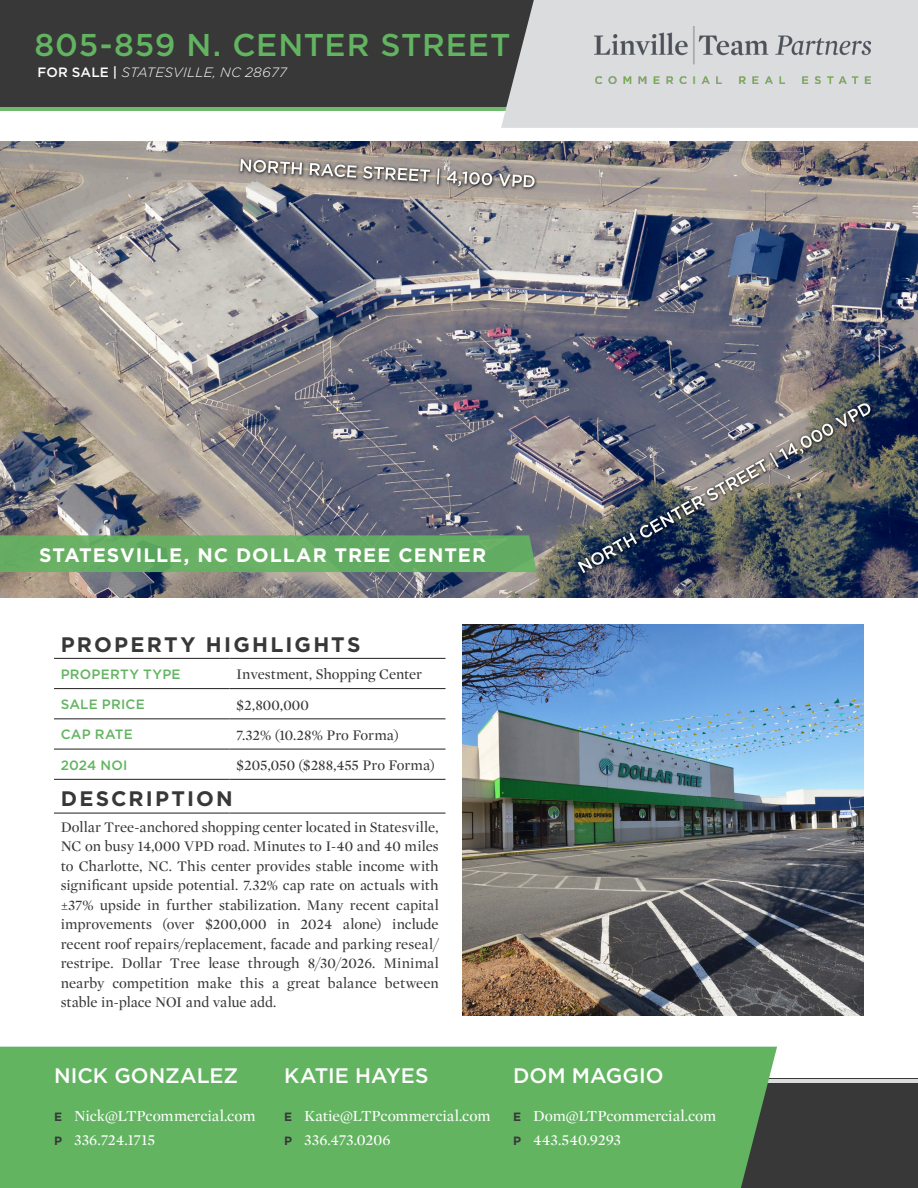
<style>
.page{position:relative;width:918px;height:1188px;background:#fff}
.page>*{position:absolute;margin:0;border:0;box-sizing:border-box;transform-origin:0 0}
.t1{font:500 31.5px "Gotham";letter-spacing:.025em;color:#63b461}
.t2{font:500 21px "Gotham";color:#fff}
.t3{font:700 21px "Gotham";letter-spacing:.105em;color:#383839}
.t4{font:700 19.5px "Gotham";letter-spacing:.045em;color:#fff}
.t5{font:15.75px/24px "Mercury Display";letter-spacing:-.005em;color:#fff}
.t6{font:15px/19.5px "Mercury Display";color:#383839;text-align:justify}
.t7{font:500 13.5px "Gotham";letter-spacing:.015em;color:#63b461}
.t8{font:italic 300 13.5px "Gotham";letter-spacing:.015em;color:#fff}
.s1{font-weight:500;font-style:normal}
.s2{font-family:"Gotham";font-weight:700;font-size:12px;color:#383839}
</style>
<div class="page">
<div style="left:0;top:1079px;width:918px;height:109px;background:#383839"></div>
<div style="left:0;top:0;width:918px;height:110px;background:#383839"></div>
<hr style="left:0;top:107px;width:918px;height:3px;background:#71b96c">
<div style="left:501px;top:0;width:417px;height:128px;background:#dbdcde"></div>
<img style="left:594px;top:26px;width:277px;height:58px">
<hr style="left:0;top:1079px;width:918px;height:3px;background:#dbdcde">
<div style="left:0;top:1047px;width:777px;height:141px;background:#63b461"></div>
<img style="left:0;top:142px;width:918px;height:455px">
<hr style="left:54px;top:688px;width:176px;height:1px;background:#231f20">
<hr style="left:230px;top:688px;width:216px;height:1px;background:#231f20">
<hr style="left:54px;top:718px;width:176px;height:1px;background:#231f20">
<hr style="left:230px;top:718px;width:216px;height:1px;background:#231f20">
<hr style="left:54px;top:749px;width:176px;height:1px;background:#231f20">
<hr style="left:230px;top:749px;width:216px;height:1px;background:#231f20">
<hr style="left:54px;top:779px;width:176px;height:1px;background:#231f20">
<hr style="left:230px;top:779px;width:216px;height:1px;background:#231f20">
<hr style="left:54px;top:658px;width:176px;height:1px;background:#231f20">
<hr style="left:230px;top:658px;width:216px;height:1px;background:#231f20">
<hr style="left:54px;top:813px;width:176px;height:1px;background:#231f20">
<hr style="left:230px;top:813px;width:216px;height:1px;background:#231f20">
<svg style="left:0;top:535px;width:537px;height:37px;background:#66ad64"></svg>
<img style="left:462px;top:624px;width:402px;height:391px">
<h1 class="t1" style="left:34px;top:24px;width:477px">805-859 N. CENTER STREET</h1>
<p class="t8" style="left:38px;top:64px;width:251px"><span class="s1">FOR SALE |</span> STATESVILLE, NC 28677</p>
<p class="t4" style="left:39px;top:542px;width:449px">STATESVILLE, NC DOLLAR TREE CENTER</p>
<p class="t3" style="left:61px;top:630px;width:301px">PROPERTY HIGHLIGHTS</p>
<p class="t7" style="left:61px;top:665px;width:121px">PROPERTY TYPE</p>
<p class="t6" style="left:236px;top:664px;width:187px">Investment, Shopping Center</p>
<p class="t7" style="left:61px;top:696px;width:86px">SALE PRICE</p>
<p class="t6" style="left:236px;top:694px;width:74px">$2,800,000</p>
<p class="t7" style="left:61px;top:726px;width:74px">CAP RATE</p>
<p class="t6" style="left:236px;top:725px;width:164px">7.32% (10.28% Pro Forma)</p>
<p class="t7" style="left:61px;top:756px;width:68px">2024 NOI</p>
<p class="t6" style="left:236px;top:755px;width:200px">$205,050 ($288,455 Pro Forma)</p>
<p class="t3" style="left:61px;top:785px;width:174px">DESCRIPTION</p>
<p class="t6" style="left:61px;top:817px;width:380px">Dollar Tree-anchored shopping center located in Statesville, NC on busy 14,000 VPD road. Minutes to I-40 and 40 miles to Charlotte, NC. This center provides stable income with significant upside potential. 7.32% cap rate on actuals with ±37% upside in further stabilization. Many recent capital improvements (over $200,000 in 2024 alone) include recent roof repairs/replacement, facade and parking reseal/ restripe. Dollar Tree lease through 8/30/2026. Minimal nearby competition make this a great balance between stable in-place NOI and value add.</p>
<p class="t2" style="left:54px;top:1062px;width:186px">NICK GONZALEZ</p>
<p class="t5" style="left:54px;top:1103px;width:203px"><span class="s2">E</span> Nick@LTPcommercial.com<br><span class="s2">P</span> 336.724.1715</p>
<p class="t2" style="left:284px;top:1062px;width:146px">KATIE HAYES</p>
<p class="t5" style="left:284px;top:1103px;width:208px"><span class="s2">E</span> Katie@LTPcommercial.com<br><span class="s2">P</span> 336.473.0206</p>
<p class="t2" style="left:513px;top:1062px;width:152px">DOM MAGGIO</p>
<p class="t5" style="left:513px;top:1103px;width:205px"><span class="s2">E</span> Dom@LTPcommercial.com<br><span class="s2">P</span> 443.540.9293</p>
</div>
